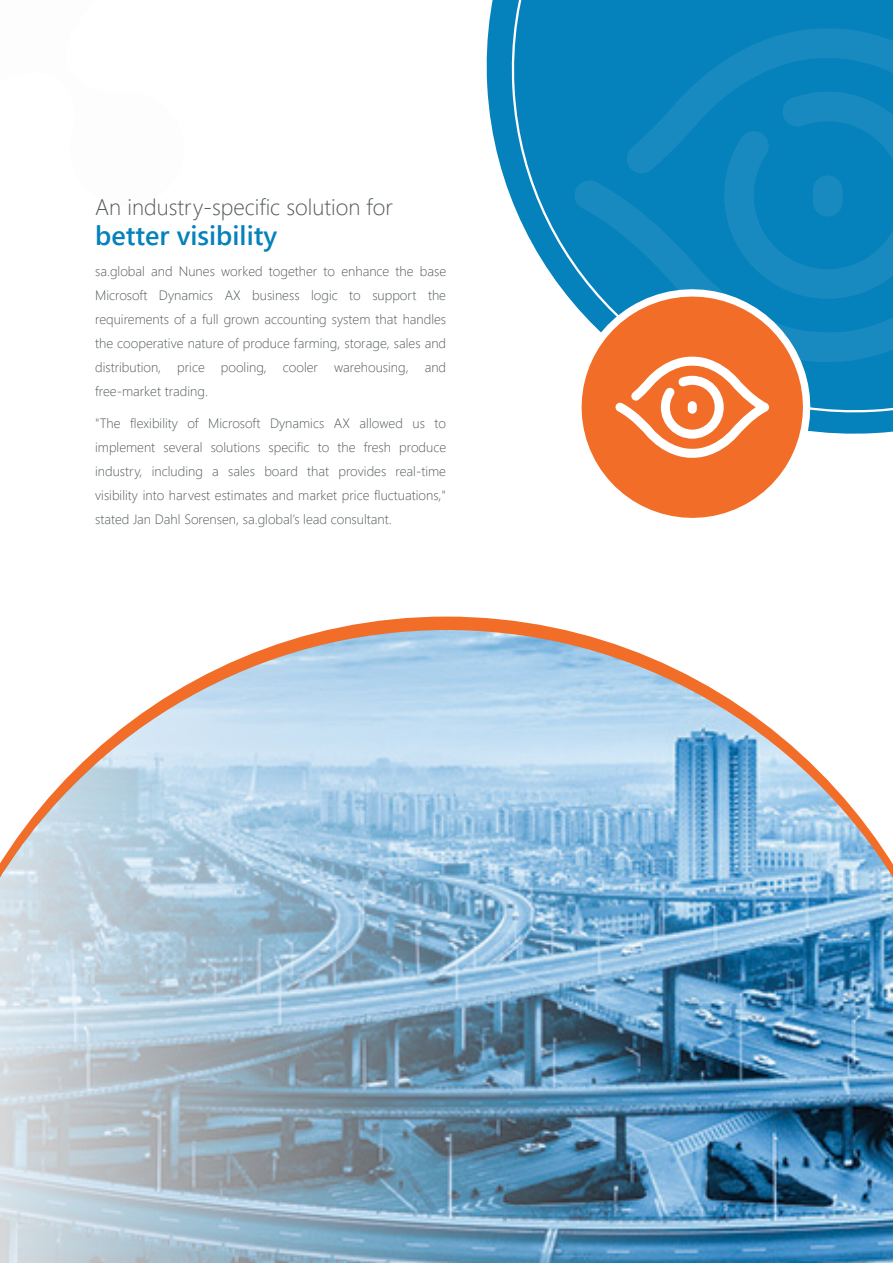
<style>
.page{position:relative;width:893px;height:1263px;background:#fff}
.page>*{position:absolute;margin:0;border:0;box-sizing:border-box;transform-origin:0 0}
.t1{font:600 27px "Segoe UI";color:#0581bb}
.t2{font:300 22.5px "Segoe UI";color:#53595a}
.t3{font:300 13.5px/24px "Segoe UI";color:#53595a;text-align:justify}
</style>
<div class="page">
<svg style="left:486px;top:0;width:407px;height:434px"></svg>
<svg style="left:503px;top:0;width:390px;height:424px"></svg>
<svg style="left:575px;top:28px;width:318px;height:334px;background:#0a83bc"></svg>
<svg style="left:724px;top:92px;width:169px;height:207px;background:#0b83bc"></svg>
<div style="left:813px;top:175px;width:30px;height:42px;background:#188ac0;border-radius:15px"></div>
<svg style="left:552px;top:267px;width:271px;height:251px"></svg>
<svg style="left:615px;top:356px;width:154px;height:102px"></svg>
<div style="left:688px;top:401px;width:9px;height:13px;background:#fff;border-radius:5px"></div>
<img style="left:730px;top:699px;width:163px;height:564px">
<img style="left:0;top:630px;width:730px;height:633px">
<h2 class="t2" style="left:95px;top:185px;width:299px">An industry-specific solution for</h2>
<h1 class="t1" style="left:95px;top:210px;width:184px">better visibility</h1>
<p class="t3" style="left:95px;top:258px;width:352px">sa.global and Nunes worked together to enhance the base Microsoft Dynamics AX business logic to support the requirements of a full grown accounting system that handles the cooperative nature of produce farming, storage, sales and distribution, price pooling, cooler warehousing, and free-market trading.</p>
<p class="t3" style="left:95px;top:410px;width:352px">"The flexibility of Microsoft Dynamics AX allowed us to implement several solutions specific to the fresh produce industry, including a sales board that provides real-time visibility into harvest estimates and market price fluctuations," stated Jan Dahl Sorensen, sa.global’s lead consultant.</p>
</div>
